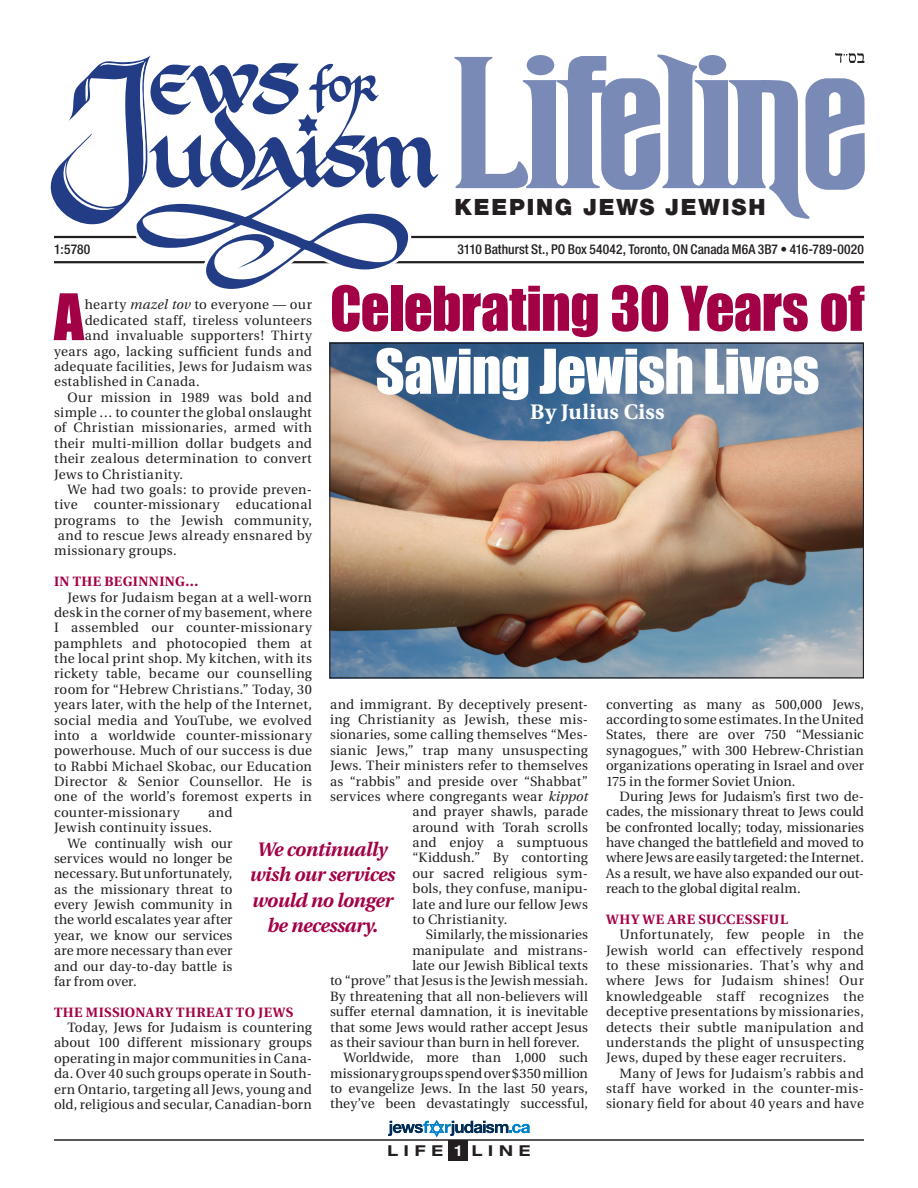
<style>
.page{position:relative;width:918px;height:1188px;background:#fff}
.page>*{position:absolute;margin:0;border:0;box-sizing:border-box;transform-origin:0 0}
.t1{font:59.25px "Impact";color:#a30146}
.t2{font:57px/63px "Impact";letter-spacing:-.015em;color:#a30146;text-align:center}
.t3{font:900 22.5px "Helvetica Neue";letter-spacing:.08em;color:#231f20}
.t4{font:700 21px "Utopia";letter-spacing:.015em;color:#fff}
.t5{font:italic 700 19.5px/25.5px "Utopia";letter-spacing:-.02em;color:#a30146;text-align:center}
.t6{font:700 expanded 15px "Helvetica Neue";letter-spacing:.39em;color:#231f20}
.t7{font:500 expanded 15px "Helvetica Neue";color:#fff}
.t8{font:13.5px/15.3px "Utopia";letter-spacing:.015em;color:#231f20;text-align:justify}
.t9{font:500 condensed 13.5px "Helvetica Neue";letter-spacing:.005em;color:#231f20}
.headings_within_stor{font:700 13.5px "Utopia";letter-spacing:.03em;color:#a30146}
.s1{color:#fff}
.s2{font-style:italic}
</style>
<div class="page">
<hr style="left:54px;top:236px;width:810px;height:2px;background:#231f20">
<hr style="left:54px;top:261px;width:810px;height:2px;background:#231f20">
<svg style="left:454px;top:52px;width:411px;height:167px"></svg>
<svg style="left:413px;top:137px;width:25px;height:51px"></svg>
<svg style="left:133px;top:63px;width:280px;height:226px"></svg>
<svg style="left:50px;top:56px;width:268px;height:172px"></svg>
<hr style="left:54px;top:1139px;width:810px;height:2px;background:#231f20">
<div style="left:449px;top:1140px;width:19px;height:21px;background:#231f20"></div>
<svg style="left:388px;top:1120px;width:142px;height:17px"></svg>
<img style="left:331px;top:345px;width:531px;height:331px">
<p class="t3" style="left:454px;top:194px;width:313px">KEEPING JEWS JEWISH</p>
<p class="t9" style="left:54px;top:241px;width:38px">1:5780</p>
<p class="t9" style="left:458px;top:241px;width:408px">3110 Bathurst St., PO Box 54042, Toronto, ON Canada M6A 3B7 • 416-789-0020</p>
<p class="t2" style="left:330px;top:275px;width:536px">Celebrating 30 Years of<br><span class="s1">Saving Jewish Lives</span></p>
<p class="t4" style="left:530px;top:400px;width:136px">By Julius Ciss</p>
<p class="t1" style="left:54px;top:271px;width:32px">A</p>
<p class="t8" style="left:85px;top:297px;width:229px">hearty <span class="s2">mazel tov</span> to everyone — our</p>
<p class="t8" style="left:85px;top:313px;width:229px">dedicated staff, tireless volunteers</p>
<p class="t8" style="left:85px;top:328px;width:229px">and invaluable supporters! Thirty</p>
<p class="t8" style="left:54px;top:344px;width:259px">years ago, lacking sufficient funds and</p>
<p class="t8" style="left:54px;top:359px;width:259px">adequate facilities, Jews for Judaism was</p>
<p class="t8" style="left:54px;top:374px;width:147px">established in Canada.</p>
<p class="t8" style="left:54px;top:390px;width:259px;text-indent:14px">Our mission in 1989 was bold and simple … to counter the global onslaught of Christian missionaries, armed with their multi-million dollar budgets and their zealous determination to convert Jews to Christianity.</p>
<p class="t8" style="left:54px;top:482px;width:259px;text-indent:14px">We had two goals: to provide preven&shy;tive counter-missionary educational programs to the Jewish community, and to rescue Jews already ensnared by missionary groups.</p>
<p class="headings_within_stor" style="left:54px;top:574px;width:146px">IN THE BEGINNING…</p>
<p class="t8" style="left:54px;top:590px;width:260px;text-indent:14px">Jews for Judaism began at a well-worn desk in the corner of my basement, where I assembled our counter-missionary pamphlets and photocopied them at the local print shop. My kitchen, with its rickety table, became our counselling room for “Hebrew Christians.” Today, 30 years later, with the help of the Internet, social media and YouTube, we evolved into a worldwide counter-missionary powerhouse. Much of our success is due to Rabbi Michael Skobac, our Education Director &amp; Senior Counsellor. He is one of the world’s foremost experts in counter-missionary</p>
<p class="t8" style="left:330px;top:697px;width:259px">and immigrant. By deceptively present-</p>
<p class="t8" style="left:330px;top:712px;width:259px">ing Christianity as Jewish, these mis-</p>
<p class="t8" style="left:330px;top:727px;width:259px">sionaries, some calling themselves “Mes-</p>
<p class="t8" style="left:330px;top:743px;width:259px">sianic Jews,” trap many unsuspecting</p>
<p class="t8" style="left:330px;top:758px;width:259px">Jews. Their ministers refer to themselves</p>
<p class="t8" style="left:330px;top:774px;width:259px">as “rabbis” and preside over “Shabbat”</p>
<p class="t8" style="left:330px;top:789px;width:260px">services where congregants wear <span class="s2">kippot</span></p>
<p class="t8" style="left:412px;top:804px;width:177px">and prayer shawls, parade</p>
<p class="t8" style="left:412px;top:820px;width:177px">around with Torah scrolls</p>
<p class="t8" style="left:412px;top:835px;width:177px">and enjoy a sumptuous</p>
<p class="t8" style="left:412px;top:850px;width:177px">“Kiddush.” By contorting</p>
<p class="t8" style="left:412px;top:866px;width:177px">our sacred religious sym-</p>
<p class="t8" style="left:412px;top:881px;width:177px">bols, they confuse, manipu-</p>
<p class="t8" style="left:412px;top:897px;width:177px">late and lure our fellow Jews</p>
<p class="t8" style="left:412px;top:912px;width:96px">to Christianity.</p>
<p class="t8" style="left:426px;top:927px;width:164px">Similarly, the missionaries</p>
<p class="t8" style="left:412px;top:943px;width:177px">manipulate and mistrans-</p>
<p class="t8" style="left:412px;top:958px;width:177px">late our Jewish Biblical texts</p>
<p class="t8" style="left:330px;top:973px;width:260px">to “prove” that Jesus is the Jewish messiah.</p>
<p class="t8" style="left:330px;top:989px;width:259px">By threatening that all non-believers will</p>
<p class="t8" style="left:330px;top:1004px;width:259px">suffer eternal damnation, it is inevitable</p>
<p class="t8" style="left:330px;top:1020px;width:259px">that some Jews would rather accept Jesus</p>
<p class="t8" style="left:330px;top:1035px;width:251px">as their saviour than burn in hell forever.</p>
<p class="t8" style="left:330px;top:1050px;width:259px;text-indent:14px">Worldwide, more than 1,000 such missionary groups spend over $350 million to evangelize Jews. In the last 50 years, they’ve been devastatingly successful,</p>
<p class="t8" style="left:606px;top:697px;width:259px">converting as many as 500,000 Jews, according to some estimates. In the United States, there are over 750 “Messianic synagogues,” with 300 Hebrew-Christian organizations operating in Israel and over 175 in the former Soviet Union.</p>
<p class="t8" style="left:606px;top:789px;width:260px;text-indent:14px">During Jews for Judaism’s first two de&shy;cades, the missionary threat to Jews could be confronted locally; today, missionaries have changed the battlefield and moved to where Jews are easily targeted: the Internet.<br>As a result, we have also expanded our out&shy;reach to the global digital realm.</p>
<p class="headings_within_stor" style="left:606px;top:912px;width:183px">WHY WE ARE SUCCESSFUL</p>
<p class="t8" style="left:606px;top:927px;width:259px;text-indent:14px">Unfortunately, few people in the Jewish world can effectively respond to these missionaries. That’s why and where Jews for Judaism shines! Our knowledgeable staff recognizes the deceptive presentations by missionaries, detects their subtle manipulation and understands the plight of unsuspecting Jews, duped by these eager recruiters.</p>
<p class="t8" style="left:606px;top:1066px;width:259px;text-indent:14px">Many of Jews for Judaism’s rabbis and staff have worked in the counter-mis&shy;sionary field for about 40 years and have</p>
<p class="t8" style="left:54px;top:805px;width:180px;text-indent:154px">and<br>Jewish continuity issues.</p>
<p class="t8" style="left:54px;top:836px;width:180px;text-indent:14px">We continually wish our services would no longer be necessary. But unfortunately, as the missionary threat to every Jewish community in the world escalates year after year, we know our services are more necessary than ever and our day-to-day battle is far from over.</p>
<p class="headings_within_stor" style="left:54px;top:1004px;width:241px">THE MISSIONARY THREAT TO JEWS</p>
<p class="t8" style="left:54px;top:1020px;width:260px;text-indent:14px">Today, Jews for Judaism is countering about 100 different missionary groups operating in major communities in Cana&shy;da. Over 40 such groups operate in South&shy;ern Ontario, targeting all Jews, young and old, religious and secular, Canadian-born</p>
<p class="t5" style="left:250px;top:836px;width:147px">We continually wish our services would no longer be necessary.</p>
<p class="t7" style="left:455px;top:1141px;width:9px">1</p>
<p class="t6" style="left:387px;top:1142px;width:57px">LIFE</p>
<p class="t6" style="left:472px;top:1142px;width:60px">LINE</p>
</div>
